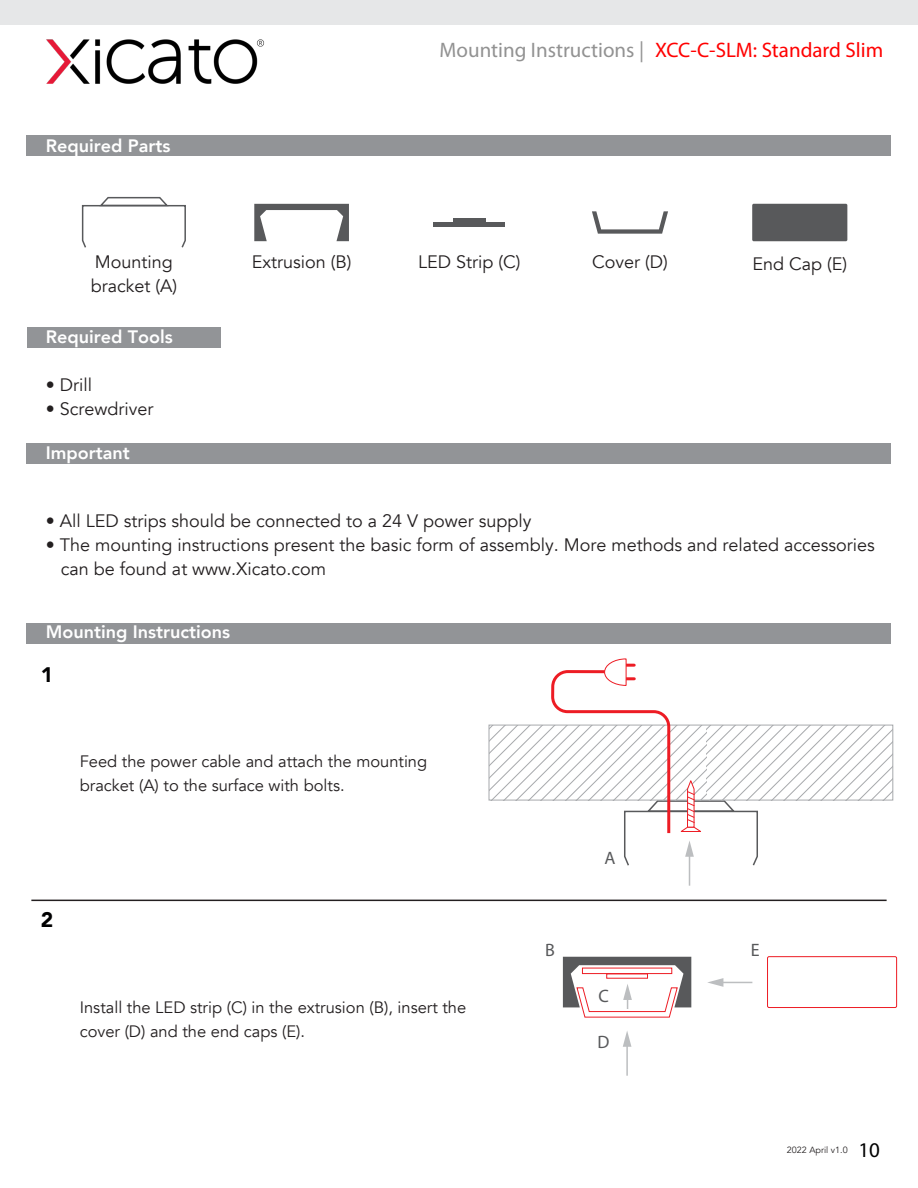
<style>
.page{position:relative;width:918px;height:1188px;background:#fff}
.page>*{position:absolute;margin:0;border:0;box-sizing:border-box;transform-origin:0 0}
.t1{font:21px "Myriad Pro";color:#f00}
.t2{font:900 21px "Avenir";color:#000001}
.t3{font:21px "Myriad Pro";color:#000}
.t4{font:18px/24px "Avenir";color:#231f20}
.t5{font:800 18px "Avenir";color:#fff}
.t6{font:18px "Myriad Pro";color:#58595b}
.t7{font:16.5px/24px "Avenir";color:#231f20}
.t8{font:9px "Avenir";color:#231f20}
.s1{color:#929292}
</style>
<div class="page">
<div style="left:27px;top:135px;width:864px;height:21px;background:#929497"></div>
<div style="left:27px;top:327px;width:194px;height:21px;background:#929497"></div>
<div style="left:27px;top:443px;width:864px;height:21px;background:#929497"></div>
<div style="left:27px;top:623px;width:864px;height:21px;background:#929497"></div>
<hr style="left:31px;top:900px;width:856px;height:1px;background:#231f20">
<svg style="left:489px;top:725px;width:404px;height:75px"></svg>
<hr style="left:689px;top:854px;width:1px;height:31px;background:#bcbec0">
<svg style="left:553px;top:658px;width:206px;height:209px"></svg>
<div style="left:767px;top:956px;width:130px;height:52px;border:1px solid #ed1c24;border-radius:2px"></div>
<hr style="left:626px;top:1044px;width:2px;height:31px;background:#bcbec0">
<svg style="left:623px;top:1031px;width:8px;height:16px"></svg>
<hr style="left:720px;top:982px;width:32px;height:1px;background:#bcbec0">
<svg style="left:707px;top:978px;width:16px;height:9px"></svg>
<svg style="left:563px;top:957px;width:128px;height:61px"></svg>
<div style="left:433px;top:222px;width:72px;height:5px;background:#58595b"></div>
<hr style="left:453px;top:218px;width:33px;height:4px;background:#58595b">
<svg style="left:81px;top:196px;width:105px;height:52px"></svg>
<svg style="left:254px;top:204px;width:95px;height:37px"></svg>
<svg style="left:592px;top:211px;width:76px;height:23px"></svg>
<div style="left:752px;top:204px;width:95px;height:37px;background:#58595b;border-radius:2px"></div>
<img style="left:46px;top:39px;width:218px;height:45px">
<div style="left:0;top:0;width:918px;height:24px;background:#e6e7e8"></div>
<p class="t5" style="left:46px;top:132px;width:126px">Required Parts</p>
<p class="t1" style="left:440px;top:37px;width:445px"><span class="s1">Mounting Instructions |</span> XCC-C-SLM: Standard Slim</p>
<p class="t4" style="left:95px;top:250px;width:80px">Mounting</p>
<p class="t4" style="left:252px;top:250px;width:101px">Extrusion (B)</p>
<p class="t4" style="left:418px;top:250px;width:104px">LED Strip (C)</p>
<p class="t4" style="left:592px;top:250px;width:77px">Cover (D)</p>
<p class="t4" style="left:752px;top:252px;width:96px">End Cap (E)</p>
<p class="t4" style="left:91px;top:274px;width:88px">bracket (A)</p>
<p class="t5" style="left:46px;top:323px;width:128px">Required Tools</p>
<p class="t4" style="left:46px;top:373px;width:48px">• Drill</p>
<p class="t4" style="left:46px;top:397px;width:109px">• Screwdriver</p>
<p class="t5" style="left:46px;top:438px;width:85px">Important</p>
<p class="t4" style="left:46px;top:509px;width:487px">• All LED strips should be connected to a 24 V power supply</p>
<p class="t4" style="left:61px;top:533px;width:815px;text-indent:-15px">• The mounting instructions present the basic form of assembly. More methods and related accessories can be found at www.Xicato.com</p>
<p class="t5" style="left:46px;top:617px;width:186px">Mounting Instructions</p>
<p class="t2" style="left:41px;top:657px;width:14px">1</p>
<p class="t7" style="left:80px;top:750px;width:349px">Feed the power cable and attach the mounting bracket (A) to the surface with bolts.</p>
<p class="t2" style="left:41px;top:901px;width:14px">2</p>
<p class="t7" style="left:80px;top:996px;width:388px">Install the LED strip (C) in the extrusion (B), insert the cover (D) and the end caps (E).</p>
<p class="t6" style="left:545px;top:939px;width:11px">B</p>
<p class="t6" style="left:605px;top:847px;width:13px">A</p>
<p class="t6" style="left:598px;top:985px;width:12px">C</p>
<p class="t6" style="left:598px;top:1031px;width:13px">D</p>
<p class="t6" style="left:751px;top:939px;width:10px">E</p>
<p class="t8" style="left:787px;top:1145px;width:62px">2022 April v1.0</p>
<p class="t3" style="left:858px;top:1137px;width:23px">10</p>
</div>
